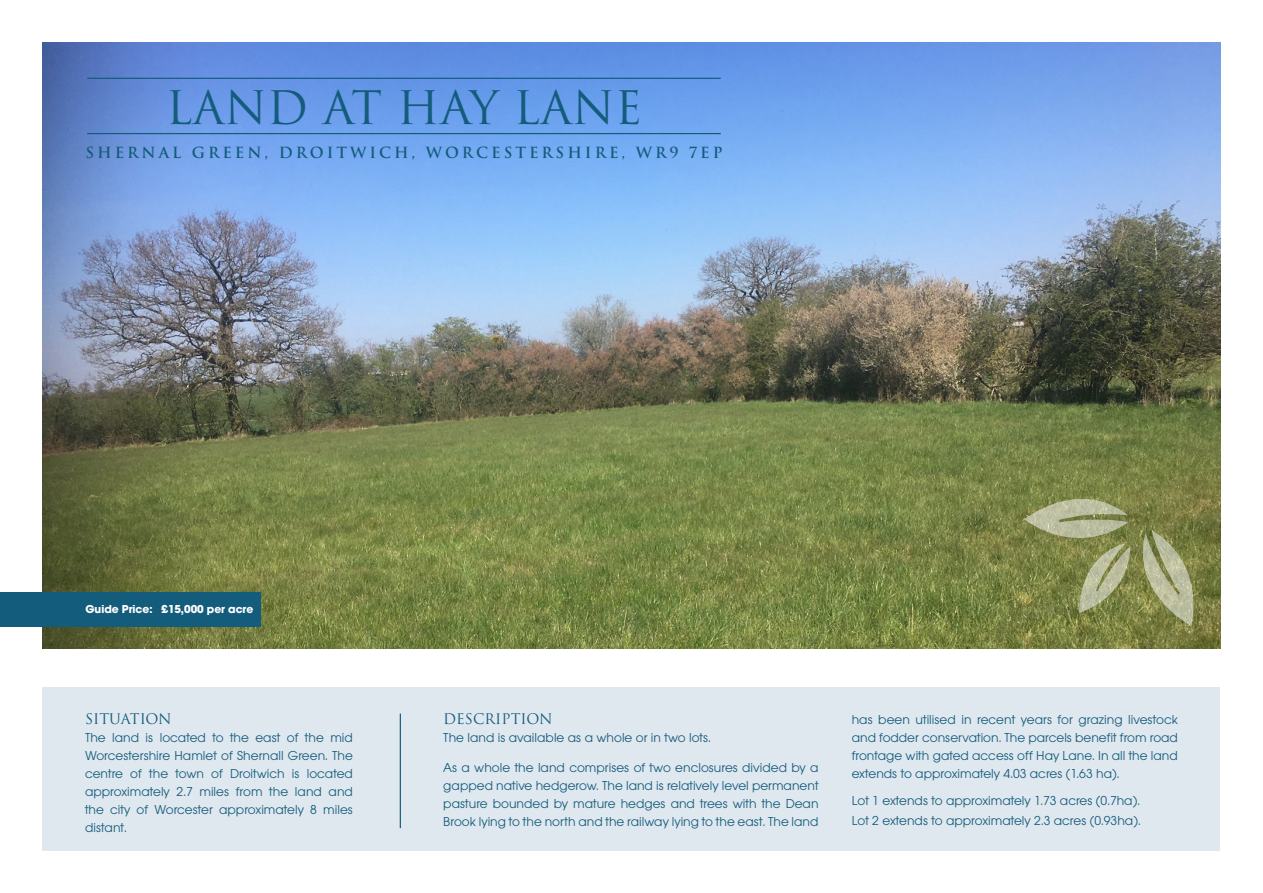
<style>
.page{position:relative;width:1263px;height:893px;background:#fff}
.page>*{position:absolute;margin:0;border:0;box-sizing:border-box;transform-origin:0 0}
.t1{font:45px "Trajan Pro";color:#145c7c}
.t2{font:700 15px "Trajan";letter-spacing:.2em;color:#145c7c}
.t3{font:14.25px "Trajan Pro";color:#145c7c}
.t4{font:13.5px/18px "Avant Garde Gothic Itc T";color:#145c7c;text-align:justify}
.t5{font:700 12px "Avant Garde Gothic Itc T";color:#fff}
</style>
<div class="page">
<img style="left:43px;top:43px;width:1177px;height:605px">
<div style="left:0;top:592px;width:261px;height:34px;background:#145c7c"></div>
<div style="left:43px;top:687px;width:1177px;height:163px;background:#e0e8ef"></div>
<hr style="left:400px;top:714px;width:1px;height:114px;background:#145c7c">
<svg style="left:1024px;top:497px;width:180px;height:129px;background:#8e935e"></svg>
<hr style="left:87px;top:133px;width:634px;height:1px;background:#145c7c">
<hr style="left:87px;top:78px;width:634px;height:1px;background:#145c7c">
<p class="t1" style="left:166px;top:79px;width:478px">LAND AT HAY LANE</p>
<p class="t2" style="left:85px;top:143px;width:639px">SHERNAL GREEN, DROITWICH, WORCESTERSHIRE, WR9 7EP</p>
<p class="t5" style="left:85px;top:601px;width:169px">Guide Price: £15,000 per acre</p>
<p class="t3" style="left:85px;top:710px;width:88px">SITUATION</p>
<p class="t4" style="left:85px;top:729px;width:269px">The land is located to the east of the mid Worcestershire Hamlet of Shernall Green. The centre of the town of Droitwich is located approximately 2.7 miles from the land and the city of Worcester approximately 8 miles distant.</p>
<p class="t3" style="left:443px;top:710px;width:111px">DESCRIPTION</p>
<p class="t4" style="left:443px;top:729px;width:269px">The land is available as a whole or in two lots.</p>
<p class="t4" style="left:443px;top:759px;width:377px">As a whole the land comprises of two enclosures divided by a gapped native hedgerow. The land is relatively level permanent pasture bounded by mature hedges and trees with the Dean Brook lying to the north and the railway lying to the east. The land</p>
<p class="t4" style="left:852px;top:710px;width:328px">has been utilised in recent years for grazing livestock and fodder conservation. The parcels benefit from road frontage with gated access off Hay Lane. In all the land extends to approximately 4.03 acres (1.63 ha).</p>
<p class="t4" style="left:852px;top:791px;width:290px">Lot 1 extends to approximately 1.73 acres (0.7ha).</p>
<p class="t4" style="left:852px;top:811px;width:290px">Lot 2 extends to approximately 2.3 acres (0.93ha).</p>
</div>
